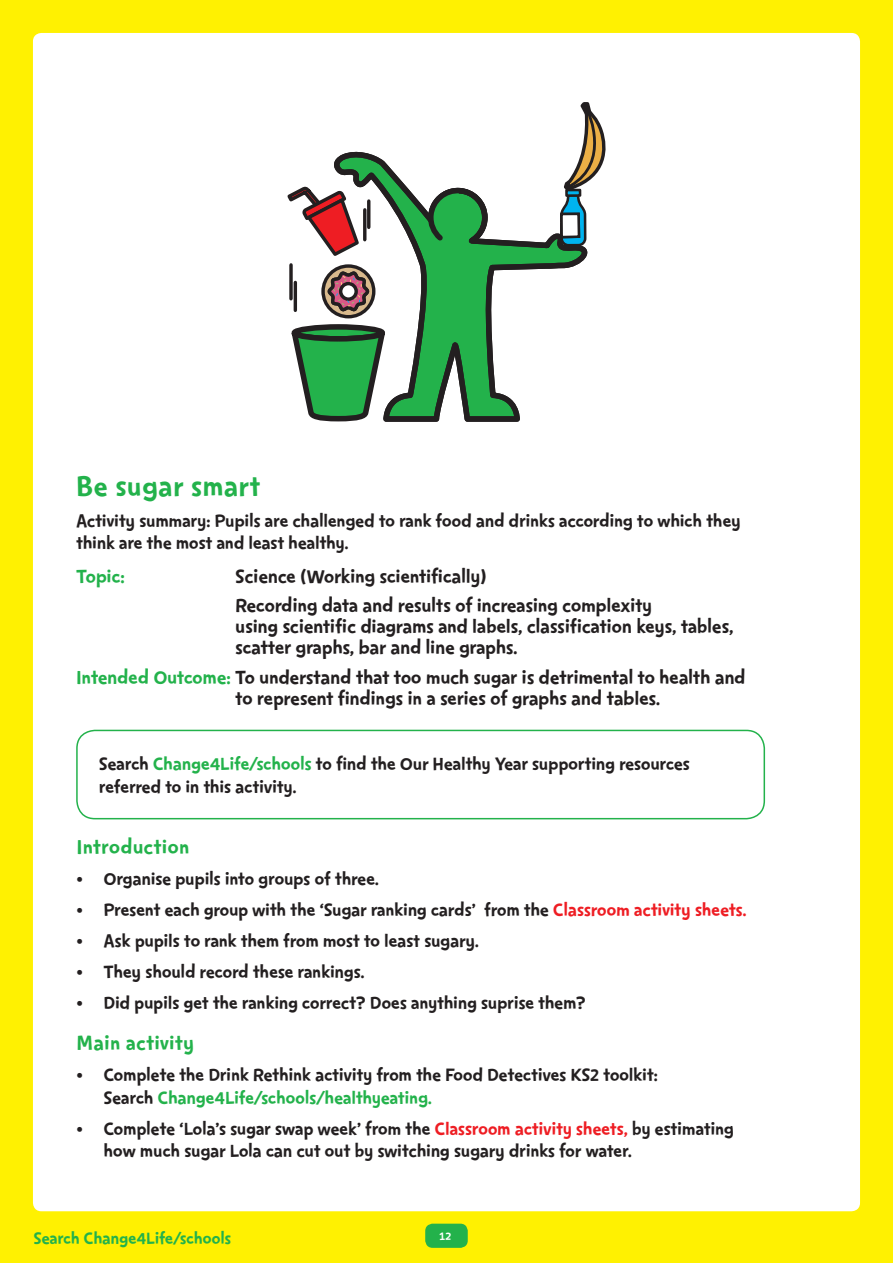
<style>
.page{position:relative;width:893px;height:1263px;background:#fff101}
.page>*{position:absolute;margin:0;border:0;box-sizing:border-box;transform-origin:0 0}
.t1{font:33px "Change 4 Life Text";color:#23b24b}
.t2{font:24px "Change 4 Life Text";color:#23b24b}
.t3{font:22.5px/21px "Change 4 Life Text";letter-spacing:-.02em;color:#231f20}
.t4{font:22.5px "Change 4 Life Text";letter-spacing:-.02em;color:#23b24b}
.t5{font:21px/22.5px "Change 4 Life Text";letter-spacing:-.02em;color:#231f20}
.t6{font:19.5px "Change 4 Life Text";letter-spacing:-.02em;color:#23b24b}
.t7{font:13.5px "Change 4 Life Text";color:#fff}
.s1{color:#23b24b}
.s2{color:#ee1d23}
</style>
<div class="page">
<div style="left:33px;top:33px;width:827px;height:1178px;background:#fff;border-radius:9px"></div>
<div style="left:425px;top:1224px;width:43px;height:24px;background:#23b24b;border-radius:7px"></div>
<div style="left:76px;top:730px;width:689px;height:89px;border:2px solid #23b24b;border-radius:18px"></div>
<svg style="left:334px;top:152px;width:207px;height:270px"></svg>
<svg style="left:427px;top:185px;width:62px;height:63px"></svg>
<svg style="left:287px;top:182px;width:101px;height:240px"></svg>
<hr style="left:363px;top:210px;width:3px;height:30px;background:#231f20">
<hr style="left:367px;top:201px;width:3px;height:26px;background:#231f20">
<svg style="left:289px;top:265px;width:4px;height:34px"></svg>
<hr style="left:294px;top:282px;width:3px;height:28px;background:#231f20">
<svg style="left:541px;top:233px;width:47px;height:587px"></svg>
<svg style="left:559px;top:102px;width:47px;height:613px"></svg>
<div style="left:565px;top:189px;width:16px;height:8px;border:3px solid #231f20"></div>
<h1 class="t1" style="left:76px;top:473px;width:186px">Be sugar smart</h1>
<p class="t5" style="left:76px;top:510px;width:666px">Activity summary: Pupils are challenged to rank food and drinks according to which they think are the most and least healthy.</p>
<p class="t4" style="left:76px;top:567px;width:51px">Topic:</p>
<p class="t3" style="left:235px;top:563px;width:419px;line-height:29.5px">Science (Working scientifically)<br>Recording data and results of increasing complexity</p>
<p class="t3" style="left:235px;top:618px;width:500px">using scientific diagrams and labels, classification keys, tables, scatter graphs, bar and line graphs.</p>
<p class="t3" style="left:235px;top:668px;width:512px;text-indent:-159px"><span class="s1">Intended Outcome:</span> To understand that too much sugar is detrimental to health and to represent findings in a series of graphs and tables.</p>
<p class="t5" style="left:99px;top:754px;width:593px">Search <span class="s1">Change4Life/schools</span> to find the Our Healthy Year supporting resources referred to in this activity.</p>
<p class="t2" style="left:77px;top:837px;width:114px">Introduction</p>
<p class="t5" style="left:77px;top:869px;width:304px">• Organise pupils into groups of three.</p>
<p class="t5" style="left:77px;top:900px;width:672px">• Present each group with the ‘Sugar ranking cards’ from the <span class="s2">Classroom activity sheets.</span></p>
<p class="t5" style="left:77px;top:931px;width:404px">• Ask pupils to rank them from most to least sugary.</p>
<p class="t5" style="left:77px;top:962px;width:290px">• They should record these rankings.</p>
<p class="t5" style="left:77px;top:993px;width:511px">• Did pupils get the ranking correct? Does anything suprise them?</p>
<p class="t2" style="left:77px;top:1034px;width:119px">Main activity</p>
<p class="t5" style="left:104px;top:1065px;width:556px;text-indent:-27px">• Complete the Drink Rethink activity from the Food Detectives KS2 toolkit:<br>Search <span class="s1">Change4Life/schools/healthyeating.</span></p>
<p class="t5" style="left:104px;top:1119px;width:632px;text-indent:-27px">• Complete ‘Lola’s sugar swap week’ from the <span class="s2">Classroom activity sheets,</span> by estimating how much sugar Lola can cut out by switching sugary drinks for water.</p>
<p class="t6" style="left:33px;top:1230px;width:199px">Search Change4Life/schools</p>
<p class="t7" style="left:439px;top:1230px;width:14px">12</p>
</div>
